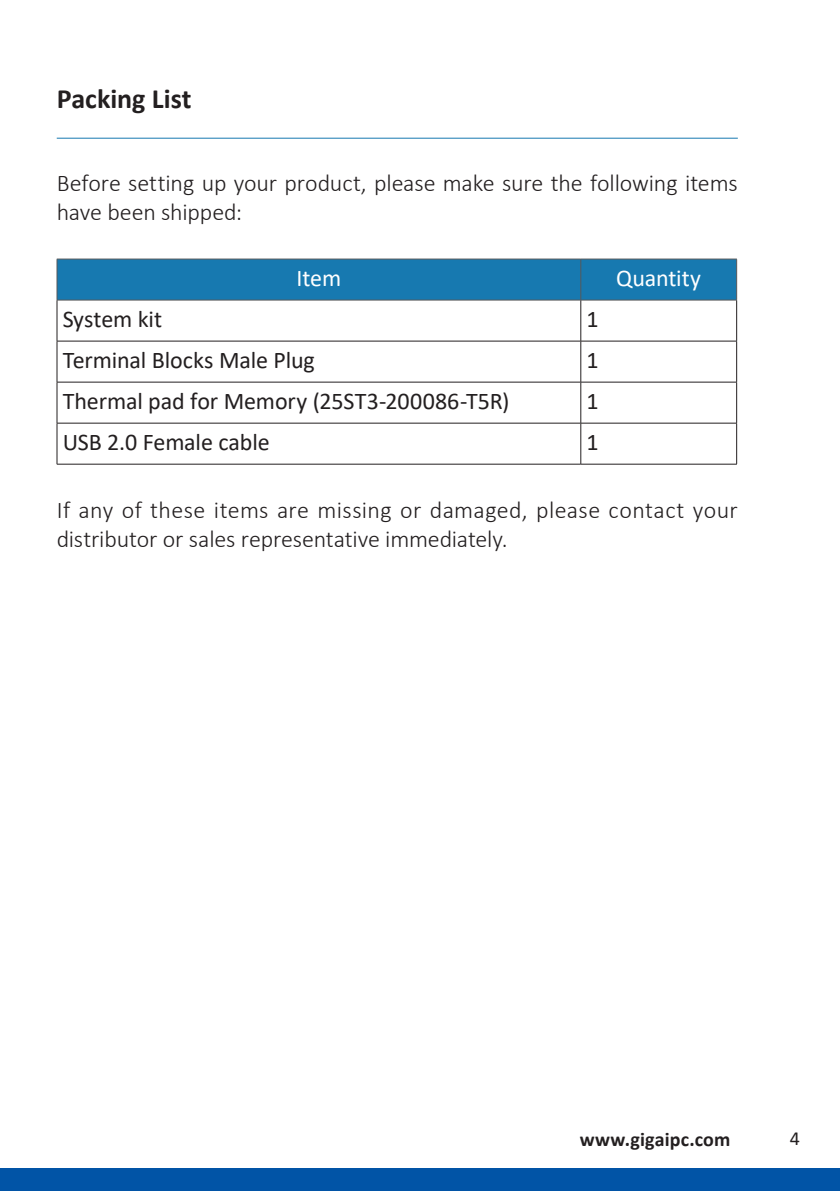
<style>
.page{position:relative;width:840px;height:1191px;background:#fff}
.page>*{position:absolute;margin:0;border:0;box-sizing:border-box;transform-origin:0 0}
.Header01{font:700 28px "Calibri";color:#231f20}
.P-Contents01{font:300 24px/28.8px "Calibri";letter-spacing:-.005em;color:#231f20}
.Cell-Title-Left-Blac{font:24px "Calibri";letter-spacing:-.005em;color:#231f20}
.Cell-Title-Middle-W{font:24px "Calibri";letter-spacing:-.005em;color:#fff}
.t1{font:700 20px "Calibri";letter-spacing:.005em;color:#231f20}
.t2{font:20px "Calibri";color:#231f20}
</style>
<div class="page">
<svg style="left:0;top:1168px;width:1px;height:23px"></svg>
<div style="left:1px;top:1168px;width:838px;height:23px;background:#0154a6"></div>
<hr style="left:57px;top:138px;width:680px;height:1px;background:#1779b0">
<div style="left:58px;top:260px;width:678px;height:40px;background:#1779b0"></div>
<svg style="left:58px;top:301px;width:678px;height:163px"></svg>
<hr style="left:57px;top:259px;width:523px;height:1px;background:#57585a">
<hr style="left:57px;top:259px;width:1px;height:41px;background:#57585a">
<hr style="left:580px;top:259px;width:156px;height:1px;background:#57585a">
<hr style="left:580px;top:259px;width:1px;height:41px;background:#57585a">
<hr style="left:736px;top:259px;width:1px;height:41px;background:#57585a">
<hr style="left:57px;top:300px;width:523px;height:1px;background:#57585a">
<hr style="left:580px;top:300px;width:156px;height:1px;background:#57585a">
<hr style="left:57px;top:300px;width:1px;height:41px;background:#231f20">
<hr style="left:580px;top:300px;width:1px;height:41px;background:#231f20">
<hr style="left:736px;top:300px;width:1px;height:41px;background:#231f20">
<hr style="left:57px;top:341px;width:523px;height:1px;background:#231f20">
<hr style="left:57px;top:341px;width:1px;height:41px;background:#231f20">
<hr style="left:580px;top:341px;width:156px;height:1px;background:#231f20">
<hr style="left:580px;top:341px;width:1px;height:41px;background:#231f20">
<hr style="left:736px;top:341px;width:1px;height:41px;background:#231f20">
<hr style="left:57px;top:382px;width:523px;height:1px;background:#231f20">
<hr style="left:57px;top:382px;width:1px;height:41px;background:#231f20">
<hr style="left:580px;top:382px;width:156px;height:1px;background:#231f20">
<hr style="left:580px;top:382px;width:1px;height:41px;background:#231f20">
<hr style="left:736px;top:382px;width:1px;height:41px;background:#231f20">
<hr style="left:57px;top:423px;width:523px;height:1px;background:#231f20">
<hr style="left:57px;top:423px;width:1px;height:41px;background:#231f20">
<hr style="left:580px;top:423px;width:156px;height:1px;background:#231f20">
<hr style="left:580px;top:423px;width:1px;height:41px;background:#231f20">
<hr style="left:736px;top:423px;width:1px;height:41px;background:#231f20">
<hr style="left:57px;top:464px;width:523px;height:1px;background:#231f20">
<hr style="left:580px;top:464px;width:156px;height:1px;background:#231f20">
<p class="Header01" style="left:57px;top:79px;width:136px">Packing List</p>
<p class="P-Contents01" style="left:57px;top:168px;width:682px">Before setting up your product, please make sure the following items have been shipped:</p>
<p class="Cell-Title-Middle-W" style="left:296px;top:261px;width:46px">Item</p>
<p class="Cell-Title-Middle-W" style="left:616px;top:261px;width:86px">Quantity</p>
<p class="Cell-Title-Left-Blac" style="left:63px;top:302px;width:101px">System kit</p>
<p class="Cell-Title-Left-Blac" style="left:586px;top:302px;width:14px">1</p>
<p class="Cell-Title-Left-Blac" style="left:63px;top:343px;width:253px">Terminal Blocks Male Plug</p>
<p class="Cell-Title-Left-Blac" style="left:586px;top:343px;width:14px">1</p>
<p class="Cell-Title-Left-Blac" style="left:63px;top:384px;width:448px">Thermal pad for Memory (25ST3-200086-T5R)</p>
<p class="Cell-Title-Left-Blac" style="left:586px;top:384px;width:14px">1</p>
<p class="Cell-Title-Left-Blac" style="left:63px;top:425px;width:208px">USB 2.0 Female cable</p>
<p class="Cell-Title-Left-Blac" style="left:586px;top:425px;width:14px">1</p>
<p class="P-Contents01" style="left:57px;top:496px;width:682px">If any of these items are missing or damaged, please contact your distributor or sales representative immediately.</p>
<p class="t1" style="left:579px;top:1125px;width:152px">www.gigaipc.com</p>
<p class="t2" style="left:789px;top:1124px;width:12px">4</p>
</div>
